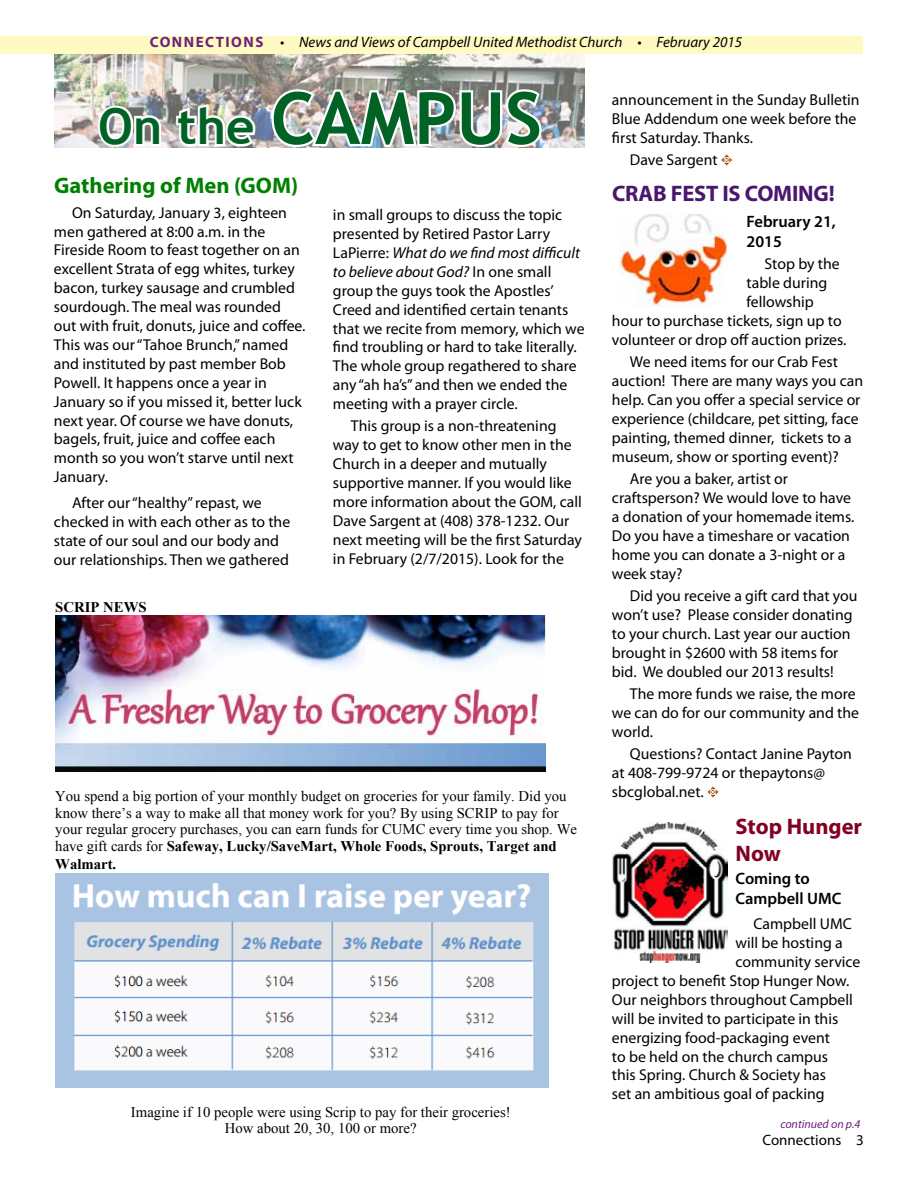
<style>
.page{position:relative;width:918px;height:1188px;background:#fff}
.page>*{position:absolute;margin:0;border:0;box-sizing:border-box;transform-origin:0 0}
.t1{font:700 72px "Trebuchet MS";color:#006325}
.t2{font:700 22.5px "Myriad Pro";color:#008000}
.t3{font:700 22.5px "Myriad Pro";letter-spacing:-.01em;color:#49176d}
.t4{font:700 22.5px/27px "Myriad Pro";color:#820024}
.t5{font:600 16.5px/19.8px "Myriad Pro";color:#000}
.t6{font:15.75px/18.9px "Myriad Pro";color:#000}
.t7{font:italic 15px "Myriad Pro";color:#000}
.t8{font:15px "Myriad Pro";color:#000}
.t9{font:14.7px/17px "Times New Roman";color:#000}
.t10{font:700 14.7px "Times New Roman";color:#000}
.t11{font:italic 12px "Myriad Pro";color:#6c217f}
.s1{font-weight:700;font-style:normal;color:#6c217f}
.s2{font-size:49.5px}
.s3{font-style:italic}
.s4{font-weight:700}
.s5{font-family:"Type Embellishments One Let Plain";font-size:15px;color:#994708}
</style>
<div class="page">
<div style="left:0;top:36px;width:863px;height:18px;background:#fffac2"></div>
<img style="left:54px;top:54px;width:531px;height:93px">
<svg style="left:95px;top:103px;width:69px;height:45px"></svg>
<img style="left:174px;top:101px;width:84px;height:47px">
<img style="left:269px;top:87px;width:275px;height:61px">
<img style="left:620px;top:214px;width:108px;height:93px">
<img style="left:612px;top:822px;width:115px;height:141px">
<img style="left:55px;top:615px;width:491px;height:157px">
<img style="left:55px;top:874px;width:493px;height:213px">
<p class="t7" style="left:150px;top:33px;width:594px"><span class="s1">CONNECTIONS</span> • News and Views of Campbell United Methodist Church • February 2015</p>
<h1 class="t1" style="left:98px;top:73px;width:445px"><span class="s2">On the</span> CAMPUS</h1>
<h2 class="t2" style="left:54px;top:170px;width:246px">Gathering of Men (GOM)</h2>
<p class="t6" style="left:54px;top:203px;width:253px;text-indent:18px">On Saturday, January 3, eighteen men gathered at 8:00 a.m. in the Fireside Room to feast together on an excellent Strata of egg whites, turkey bacon, turkey sausage and crumbled sourdough. The meal was rounded out with fruit, donuts, juice and coffee.<br>This was our “Tahoe Brunch,” named and instituted by past member Bob Powell. It happens once a year in January so if you missed it, better luck next year. Of course we have donuts, bagels, fruit, juice and coffee each month so you won’t starve until next January.</p>
<p class="t6" style="left:54px;top:493px;width:238px;text-indent:18px">After our “healthy” repast, we checked in with each other as to the state of our soul and our body and our relationships. Then we gathered</p>
<p class="t6" style="left:333px;top:205px;width:253px">in small groups to discuss the topic presented by Retired Pastor Larry LaPierre: <span class="s3">What do we find most difficult to believe about God?</span> In one small group the guys took the Apostles’ Creed and identified certain tenants that we recite from memory, which we find troubling or hard to take literally.<br>The whole group regathered to share any “ah ha’s” and then we ended the meeting with a prayer circle.</p>
<p class="t6" style="left:333px;top:416px;width:250px;text-indent:18px">This group is a non-threatening way to get to know other men in the Church in a deeper and mutually supportive manner. If you would like more information about the GOM, call Dave Sargent at (408) 378-1232. Our next meeting will be the first Saturday in February (2/7/2015). Look for the</p>
<p class="t10" style="left:55px;top:597px;width:93px">SCRIP NEWS</p>
<p class="t9" style="left:55px;top:787px;width:523px">You spend a big portion of your monthly budget on groceries for your family. Did you know there’s a way to make all that money work for you? By using SCRIP to pay for your regular grocery purchases, you can earn funds for CUMC every time you shop. We have gift cards for <span class="s4">Safeway, Lucky/SaveMart, Whole Foods, Sprouts, Target and Walmart.</span></p>
<p class="t9" style="left:131px;top:1104px;width:381px;line-height:15.9px;text-align:center">Imagine if 10 people were using Scrip to pay for their groceries!<br>How about 20, 30, 100 or more?</p>
<p class="t6" style="left:612px;top:90px;width:249px">announcement in the Sunday Bulletin<br>Blue Addendum one week before the first Saturday. Thanks.</p>
<p class="t6" style="left:630px;top:150px;width:105px">Dave Sargent <span class="s5">t</span></p>
<h2 class="t3" style="left:612px;top:179px;width:224px">CRAB FEST IS COMING!</h2>
<p class="t5" style="left:747px;top:211px;width:91px">February 21,<br>2015</p>
<p class="t6" style="left:765px;top:254px;width:77px">Stop by the</p>
<p class="t6" style="left:747px;top:273px;width:82px">table during</p>
<p class="t6" style="left:747px;top:292px;width:69px">fellowship</p>
<p class="t6" style="left:612px;top:311px;width:231px">hour to purchase tickets, sign up to</p>
<p class="t6" style="left:612px;top:330px;width:236px">volunteer or drop off auction prizes.</p>
<p class="t6" style="left:612px;top:352px;width:253px;text-indent:18px">We need items for our Crab Fest auction! There are many ways you can help. Can you offer a special service or experience (childcare, pet sitting, face painting, themed dinner, tickets to a museum, show or sporting event)?</p>
<p class="t6" style="left:612px;top:469px;width:244px;text-indent:18px">Are you a baker, artist or craftsperson? We would love to have a donation of your homemade items.<br>Do you have a timeshare or vacation home you can donate a 3-night or a week stay?</p>
<p class="t6" style="left:612px;top:586px;width:247px;text-indent:18px">Did you receive a gift card that you won’t use? Please consider donating to your church. Last year our auction brought in $2600 with 58 items for bid. We doubled our 2013 results!</p>
<p class="t6" style="left:612px;top:684px;width:249px;text-indent:18px">The more funds we raise, the more we can do for our community and the world.</p>
<p class="t6" style="left:612px;top:745px;width:242px;text-indent:18px">Questions? Contact Janine Payton at 408-799-9724 or thepaytons@ sbcglobal.net. <span class="s5">t</span></p>
<h2 class="t4" style="left:736px;top:812px;width:128px">Stop Hunger<br>Now</h2>
<p class="t5" style="left:736px;top:868px;width:107px">Coming to<br>Campbell UMC</p>
<p class="t6" style="left:754px;top:914px;width:100px">Campbell UMC</p>
<p class="t6" style="left:736px;top:933px;width:109px">will be hosting a</p>
<p class="t6" style="left:736px;top:952px;width:126px">community service</p>
<p class="t6" style="left:612px;top:971px;width:239px">project to benefit Stop Hunger Now.</p>
<p class="t6" style="left:612px;top:990px;width:242px">Our neighbors throughout Campbell</p>
<p class="t6" style="left:612px;top:1009px;width:228px">will be invited to participate in this</p>
<p class="t6" style="left:612px;top:1028px;width:219px">energizing food-packaging event</p>
<p class="t6" style="left:612px;top:1047px;width:218px">to be held on the church campus</p>
<p class="t6" style="left:612px;top:1066px;width:216px">this Spring. Church &amp; Society has</p>
<p class="t6" style="left:612px;top:1084px;width:214px">set an ambitious goal of packing</p>
<p class="t11" style="left:780px;top:1116px;width:82px">continued on p.4</p>
<p class="t8" style="left:762px;top:1131px;width:103px">Connections 3</p>
</div>
